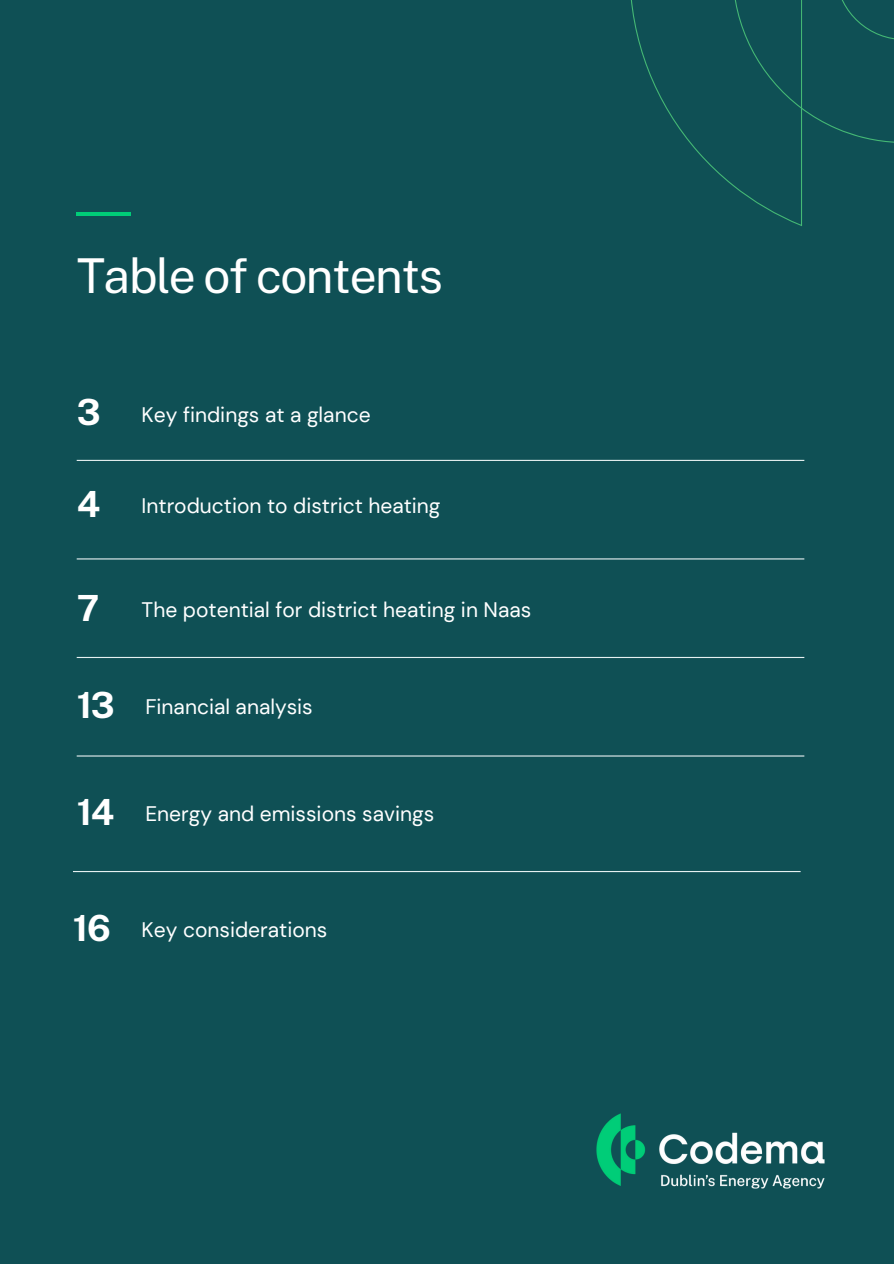
<style>
.page{position:relative;width:894px;height:1264px;background:#fff}
.page>*{position:absolute;margin:0;border:0;box-sizing:border-box;transform-origin:0 0}
.t1{font:48px "Public Sans";letter-spacing:-.035em;color:#fff}
.t2{font:700 36px "Public Sans";color:#fff}
.t3{font:21px "DM Sans";color:#fff}
</style>
<div class="page">
<div style="left:0;top:0;width:893px;height:1263px;background:#0f5055"></div>
<hr style="left:77px;top:460px;width:727px;height:1px;background:#e6f0f1">
<hr style="left:77px;top:558px;width:727px;height:1px;background:#e6f0f1">
<hr style="left:77px;top:657px;width:727px;height:1px;background:#e6f0f1">
<hr style="left:77px;top:755px;width:727px;height:1px;background:#e6f0f1">
<img style="left:596px;top:1113px;width:227px;height:75px">
<hr style="left:76px;top:212px;width:54px;height:3px;background:#00cd78">
<svg style="left:631px;top:0;width:262px;height:226px"></svg>
<hr style="left:73px;top:871px;width:727px;height:1px;background:#e6f0f1">
<h1 class="t1" style="left:77px;top:247px;width:368px">Table of contents</h1>
<p class="t2" style="left:77px;top:391px;width:25px">3</p>
<h2 class="t3" style="left:142px;top:400px;width:230px">Key findings at a glance</h2>
<p class="t2" style="left:77px;top:483px;width:25px">4</p>
<p class="t3" style="left:142px;top:492px;width:300px">Introduction to district heating</p>
<p class="t2" style="left:77px;top:586px;width:24px">7</p>
<h2 class="t3" style="left:142px;top:596px;width:391px">The potential for district heating in Naas</h2>
<p class="t2" style="left:77px;top:684px;width:40px">13</p>
<p class="t3" style="left:145px;top:693px;width:169px">Financial analysis</p>
<h2 class="t2" style="left:77px;top:790px;width:39px">14</h2>
<p class="t3" style="left:145px;top:800px;width:290px">Energy and emissions savings</p>
<p class="t2" style="left:73px;top:906px;width:39px">16</p>
<p class="t3" style="left:142px;top:915px;width:187px">Key considerations</p>
</div>
